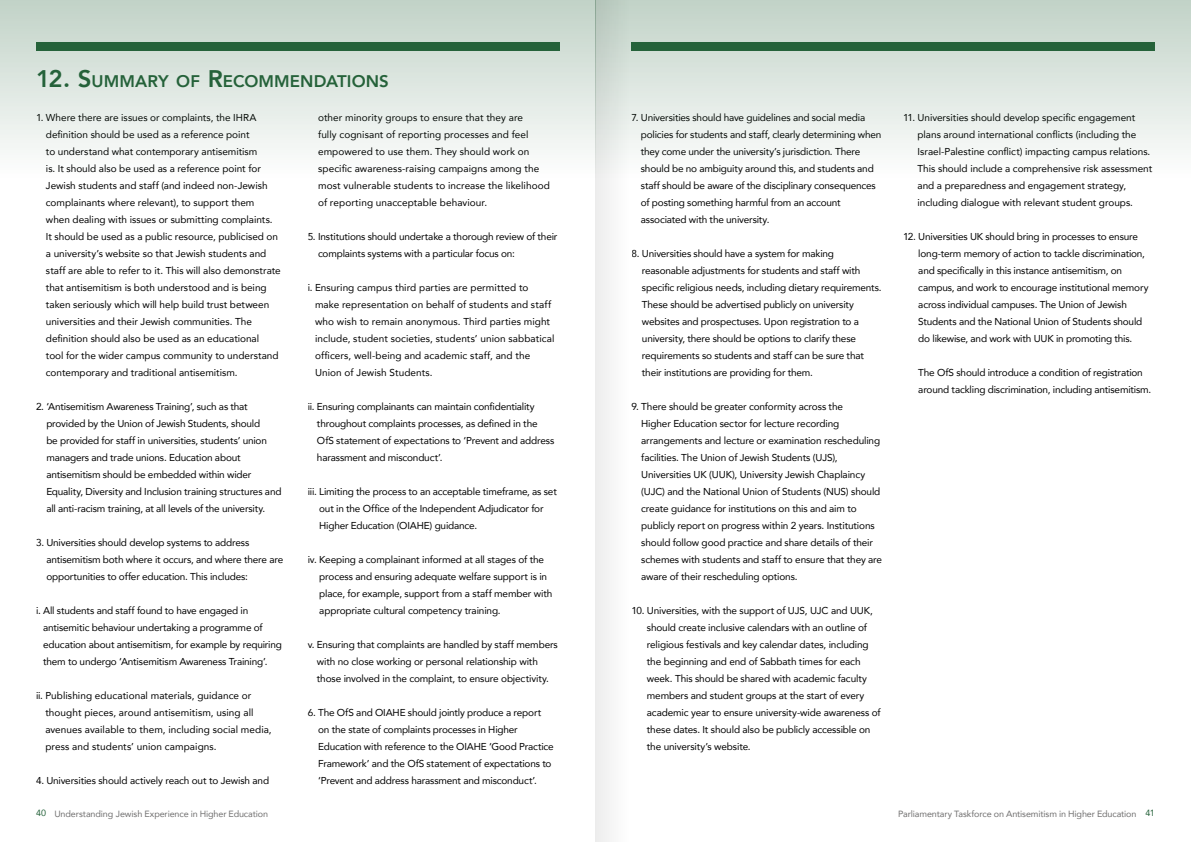
<style>
.page{position:relative;width:1191px;height:842px;background:#fff}
.page>*{position:absolute;margin:0;border:0;box-sizing:border-box;transform-origin:0 0}
.t1{font:800 16.8px "Avenir";letter-spacing:.005em;color:#25623a}
.t2{font:10px/17px "Avenir";letter-spacing:-.015em;color:#000}
.t3{font:10px/17px "Avenir";letter-spacing:.005em;color:#000}
.t4{font:10px/17px "Avenir";letter-spacing:.01em;color:#000}
.t5{font:9px "Avenir";letter-spacing:-.015em;color:#706f6f}
.s1{font-size:24px}
.s2{color:#25623a}
</style>
<div class="page">
<svg style="left:0;top:0;width:595px;height:150px;background:#d1ded5"></svg>
<svg style="left:631px;top:0;width:560px;height:150px;background:#d1ddd5"></svg>
<svg style="left:595px;top:0;width:36px;height:842px;fill:#f3f3f3"></svg>
<h1 class="t1" style="left:36px;top:68px;width:354px"><span class="s1">12. S</span>UMMARY OF <span class="s1">R</span>ECOMM ENDATIONS</h1>
<p class="t2" style="left:46px;top:109px;width:236px;text-indent:-10px">1. Where there are issues or complaints, the IHRA definition should be used as a reference point<br>to understand what contemporary antisemitism<br>is. It should also be used as a reference point for Jewish students and staff (and indeed non-Jewish complainants where relevant), to support them when dealing with issues or submitting complaints.<br>It should be used as a public resource, publicised on a university’s website so that Jewish students and staff are able to refer to it. This will also demonstrate that antisemitism is both understood and is being taken seriously which will help build trust between universities and their Jewish communities. The definition should also be used as an educational<br>tool for the wider campus community to understand contemporary and traditional antisemitism.</p>
<p class="t2" style="left:46px;top:398px;width:237px;text-indent:-10px">2. ‘Antisemitism Awareness Training’, such as that provided by the Union of Jewish Students, should<br>be provided for staff in universities, students’ union managers and trade unions. Education about antisemitism should be embedded within wider Equality, Diversity and Inclusion training structures and all anti-racism training, at all levels of the university.</p>
<p class="t2" style="left:46px;top:534px;width:238px;text-indent:-10px">3. Universities should develop systems to address antisemitism both where it occurs, and where there are opportunities to offer education. This includes:</p>
<p class="t2" style="left:43px;top:602px;width:240px;text-indent:-7px">i. All students and staff found to have engaged in antisemitic behaviour undertaking a programme of education about antisemitism, for example by requiring them to undergo ‘Antisemitism Awareness Training’.</p>
<p class="t3" style="left:45px;top:687px;width:228px;text-indent:-9px">ii. Publishing educational materials, guidance or thought pieces, around antisemitism, using all avenues available to them, including social media, press and students’ union campaigns.</p>
<p class="t2" style="left:36px;top:772px;width:235px">4. Universities should actively reach out to Jewish and</p>
<p class="t4" style="left:318px;top:109px;width:233px">other minority groups to ensure that they are<br>fully cognisant of reporting processes and feel empowered to use them. They should work on specific awareness-raising campaigns among the most vulnerable students to increase the likelihood of reporting unacceptable behaviour.</p>
<p class="t2" style="left:318px;top:228px;width:241px;text-indent:-10px">5. Institutions should undertake a thorough review of their complaints systems with a particular focus on:</p>
<p class="t3" style="left:315px;top:279px;width:241px;text-indent:-7px">i. Ensuring campus third parties are permitted to make representation on behalf of students and staff who wish to remain anonymous. Third parties might include, student societies, students’ union sabbatical officers, well-being and academic staff, and the Union of Jewish Students.</p>
<p class="t2" style="left:317px;top:398px;width:239px;text-indent:-9px">ii. Ensuring complainants can maintain confidentiality throughout complaints processes, as defined in the OfS statement of expectations to ‘Prevent and address harassment and misconduct’.</p>
<p class="t2" style="left:319px;top:483px;width:239px;text-indent:-12px">iii. Limiting the process to an acceptable timeframe, as set out in the Office of the Independent Adjudicator for<br>Higher Education (OIAHE) guidance.</p>
<p class="t2" style="left:319px;top:551px;width:235px;text-indent:-12px">iv. Keeping a complainant informed at all stages of the process and ensuring adequate welfare support is in place, for example, support from a staff member with appropriate cultural competency training.</p>
<p class="t2" style="left:317px;top:636px;width:242px;text-indent:-9px">v. Ensuring that complaints are handled by staff members with no close working or personal relationship with those involved in the complaint, to ensure objectivity.</p>
<p class="t2" style="left:318px;top:704px;width:237px;text-indent:-10px">6. The OfS and OIAHE should jointly produce a report on the state of complaints processes in Higher Education with reference to the OIAHE ‘Good Practice Framework’ and the OfS statement of expectations to ‘Prevent and address harassment and misconduct’.</p>
<p class="t2" style="left:641px;top:109px;width:242px;text-indent:-9px">7. Universities should have guidelines and social media policies for students and staff, clearly determining when they come under the university’s jurisdiction. There should be no ambiguity around this, and students and staff should be aware of the disciplinary consequences of posting something harmful from an account associated with the university.</p>
<p class="t2" style="left:642px;top:245px;width:241px;text-indent:-10px">8. Universities should have a system for making reasonable adjustments for students and staff with specific religious needs, including dietary requirements.<br>These should be advertised publicly on university websites and prospectuses. Upon registration to a university, there should be options to clarify these requirements so students and staff can be sure that their institutions are providing for them.</p>
<p class="t2" style="left:641px;top:398px;width:242px;text-indent:-10px">9. There should be greater conformity across the<br>Higher Education sector for lecture recording arrangements and lecture or examination rescheduling facilities. The Union of Jewish Students (UJS), Universities UK (UUK), University Jewish Chaplaincy (UJC) and the National Union of Students (NUS) should create guidance for institutions on this and aim to publicly report on progress within 2 years. Institutions should follow good practice and share details of their schemes with students and staff to ensure that they are aware of their rescheduling options.</p>
<p class="t2" style="left:647px;top:602px;width:235px;text-indent:-15px">10. Universities, with the support of UJS, UJC and UUK, should create inclusive calendars with an outline of religious festivals and key calendar dates, including the beginning and end of Sabbath times for each week. This should be shared with academic faculty members and student groups at the start of every academic year to ensure university-wide awareness of these dates. It should also be publicly accessible on the university’s website.</p>
<p class="t2" style="left:917px;top:109px;width:236px;text-indent:-14px">11. Universities should develop specific engagement plans around international conflicts (including the Israel-Palestine conflict) impacting campus relations.<br>This should include a comprehensive risk assessment and a preparedness and engagement strategy, including dialogue with relevant student groups.</p>
<p class="t2" style="left:918px;top:228px;width:232px;text-indent:-15px">12. Universities UK should bring in processes to ensure long-term memory of action to tackle discrimination, and specifically in this instance antisemitism, on campus, and work to encourage institutional memory across individual campuses. The Union of Jewish Students and the National Union of Students should do likewise, and work with UUK in promoting this.</p>
<p class="t2" style="left:918px;top:364px;width:234px">The OfS should introduce a condition of registration around tackling discrimination, including antisemitism.</p>
<p class="t5" style="left:36px;top:806px;width:234px"><span class="s2">40</span> Understanding Jewish Experience in Higher Education</p>
<p class="t5" style="left:898px;top:806px;width:258px">Parliamentary Taskforce on Antisemitism in Higher Education <span class="s2">41</span></p>
</div>
